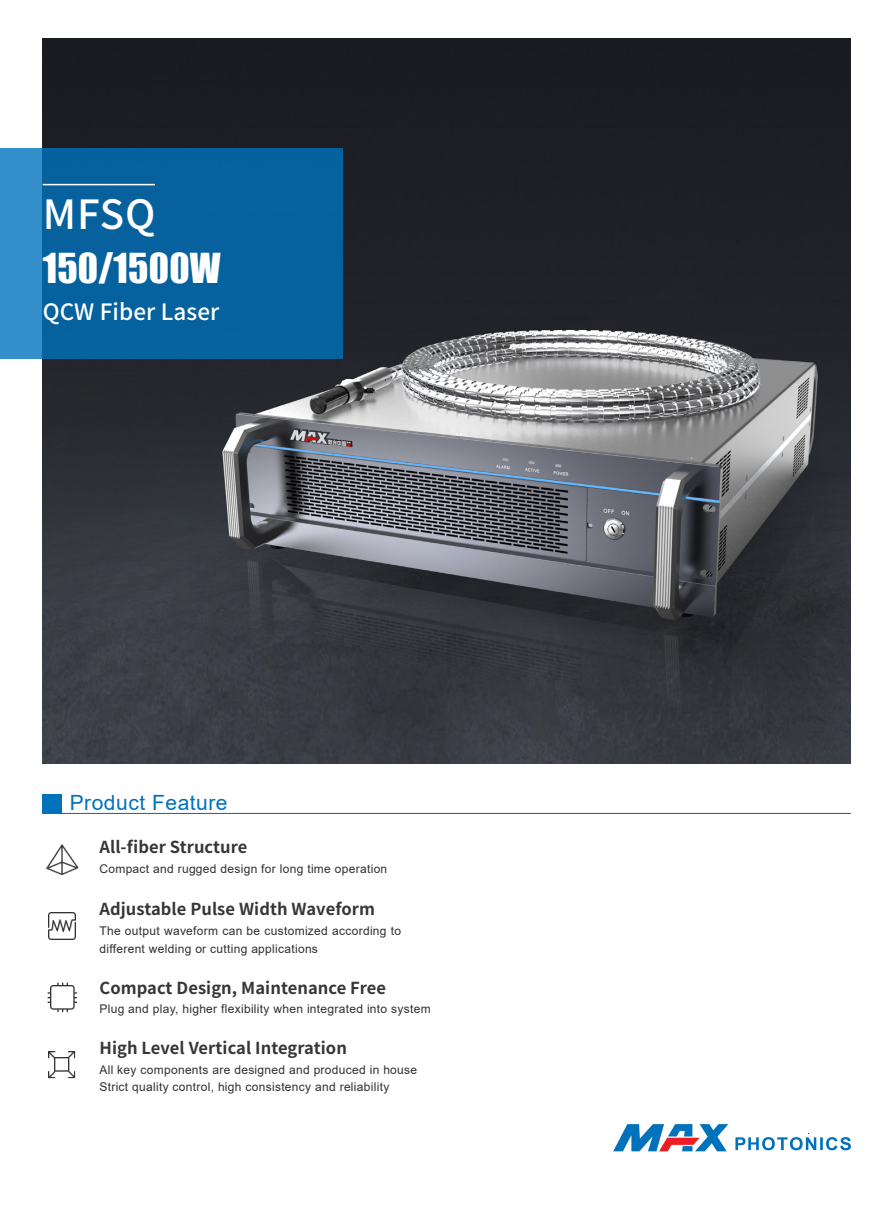
<style>
.page{position:relative;width:893px;height:1208px;background:#fff}
.page>*{position:absolute;margin:0;border:0;box-sizing:border-box;transform-origin:0 0}
._1-型号代码{font:500 40.2px "Source Han Sans SC";color:#fff}
._2-功率标题{font:37.95px "Impact";letter-spacing:.005em;color:#fff}
._3-标-类别{font:500 22.5px "Source Han Sans SC";letter-spacing:.005em;color:#fff}
.t1{font:21px "Arial";letter-spacing:.025em;color:#0072bc}
._3-三级标题{font:700 16.5px "Source Han Sans SC";letter-spacing:.005em;color:#343735}
._1-正文{font:12px/17.2px "Arial";letter-spacing:.025em;color:#312f30}
</style>
<div class="page">
<svg style="left:613px;top:1124px;width:115px;height:27px"></svg>
<svg style="left:735px;top:1137px;width:116px;height:13px"></svg>
<div style="left:42px;top:794px;width:20px;height:19px;background:#0072bc"></div>
<hr style="left:60px;top:813px;width:791px;height:1px;background:#0166b3">
<img style="left:42px;top:39px;width:809px;height:724px">
<svg style="left:0;top:148px;width:343px;height:210px;background:#0b66a2"></svg>
<hr style="left:43px;top:184px;width:112px;height:1px;background:#fff">
<img style="left:48px;top:1051px;width:28px;height:28px">
<img style="left:46px;top:844px;width:33px;height:31px">
<img style="left:47px;top:982px;width:31px;height:31px">
<img style="left:48px;top:912px;width:28px;height:28px">
<p class="_1-型号代码" style="left:43px;top:192px;width:114px">MFSQ</p>
<p class="_2-功率标题" style="left:43px;top:238px;width:179px">150/1500W</p>
<p class="_3-标-类别" style="left:43px;top:299px;width:178px">QCW Fiber Laser</p>
<h3 class="t1" style="left:70px;top:788px;width:159px">Product Feature</h3>
<p class="_3-三级标题" style="left:99px;top:837px;width:150px">All-fiber Structure</p>
<p class="_1-正文" style="left:99px;top:860px;width:289px">Compact and rugged design for long time operation</p>
<p class="_3-三级标题" style="left:99px;top:900px;width:277px">Adjustable Pulse Width Waveform</p>
<p class="_1-正文" style="left:99px;top:922px;width:303px">The output waveform can be customized according to different welding or cutting applications</p>
<p class="_3-三级标题" style="left:99px;top:978px;width:288px">Compact Design, Maintenance Free</p>
<p class="_1-正文" style="left:99px;top:1000px;width:333px">Plug and play, higher flexibility when integrated into system</p>
<p class="_3-三级标题" style="left:99px;top:1038px;width:249px">High Level Vertical Integration</p>
<p class="_1-正文" style="left:99px;top:1060px;width:319px">All key components are designed and produced in house</p>
<p class="_1-正文" style="left:99px;top:1078px;width:291px">Strict quality control, high consistency and reliability</p>
</div>
